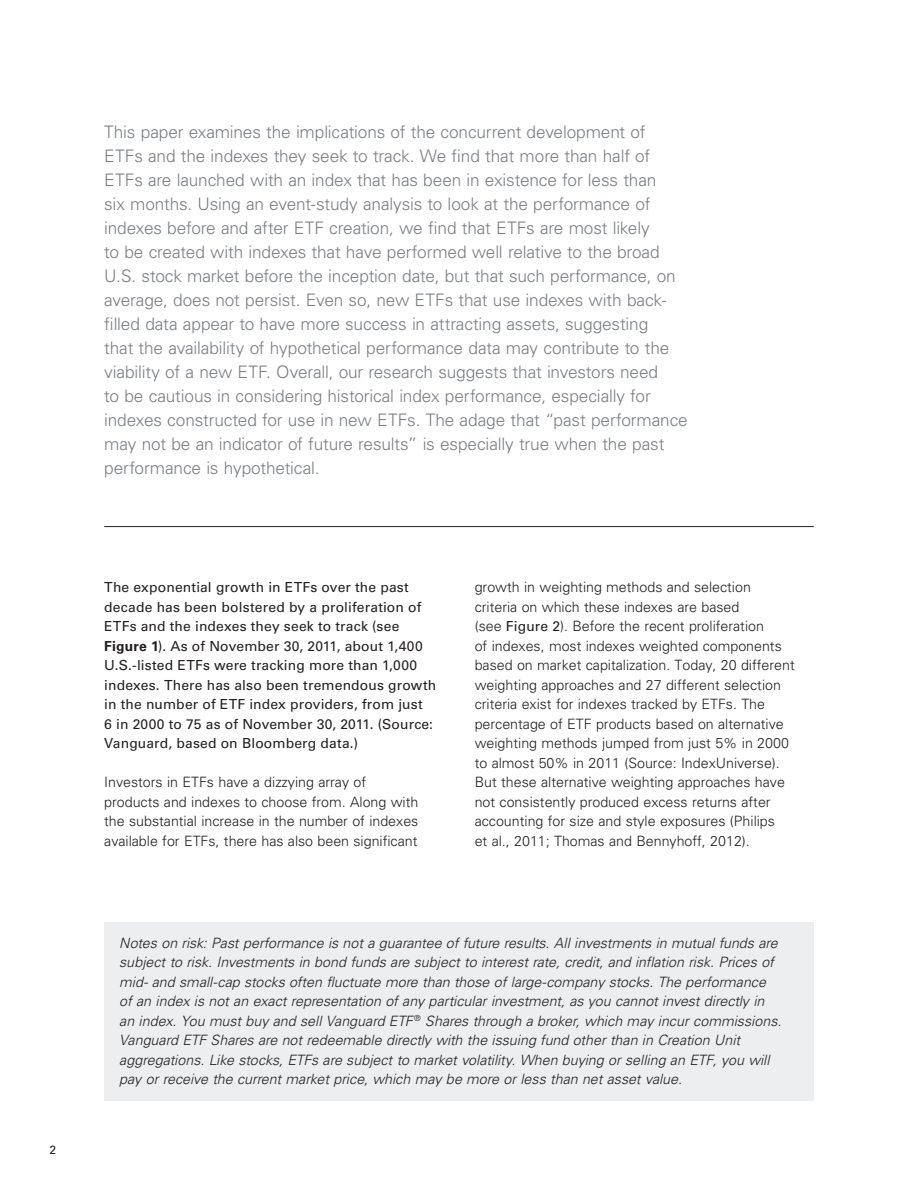
<style>
.page{position:relative;width:918px;height:1188px;background:#fff}
.page>*{position:absolute;margin:0;border:0;box-sizing:border-box;transform-origin:0 0}
.FC_Exec_Sum{font:300 17.25px/24px "Univers LT Std";letter-spacing:-.01em;color:#797e83}
.Copy{font:300 14.25px/19.5px "Univers LT Std";color:#231f20}
.Copy_b4_bullet{font:italic 300 14.25px/19.5px "Univers LT Std";color:#231f20}
.Copy-2{font:13.8px/19.5px "Univers LT Std";letter-spacing:.01em;color:#231f20}
.Footer_left{font:12px "Univers LT Std";color:#231f20}
.s1{font-weight:700}
.s2{font-weight:400;font-size:13.8px}
</style>
<div class="page">
<div style="left:104px;top:922px;width:710px;height:179px;background:#edeeef"></div>
<hr style="left:104px;top:526px;width:710px;height:1px;background:#231f20">
<p class="Footer_left" style="left:50px;top:1143px;width:8px">2</p>
<p class="FC_Exec_Sum" style="left:104px;top:120px;width:585px">This paper examines the implications of the concurrent development of ETFs and the indexes they seek to track. We find that more than half of ETFs are launched with an index that has been in existence for less than<br>six months. Using an event-study analysis to look at the performance of indexes before and after ETF creation, we find that ETFs are most likely<br>to be created with indexes that have performed well relative to the broad U.S. stock market before the inception date, but that such performance, on average, does not persist. Even so, new ETFs that use indexes with back&shy;filled data appear to have more success in attracting assets, suggesting<br>that the availability of hypothetical performance data may contribute to the viability of a new ETF. Overall, our research suggests that investors need<br>to be cautious in considering historical index performance, especially for indexes constructed for use in new ETFs. The adage that “past performance may not be an indicator of future results” is especially true when the past performance is hypothetical.</p>
<p class="Copy-2" style="left:104px;top:578px;width:334px">The exponential growth in ETFs over the past decade has been bolstered by a proliferation of ETFs and the indexes they seek to track (see <span class="s1">Figure 1</span>). As of November 30, 2011, about 1,400<br>U.S.-listed ETFs were tracking more than 1,000 indexes. There has also been tremendous growth in the number of ETF index providers, from just<br>6 in 2000 to 75 as of November 30, 2011. (Source:<br>Vanguard, based on Bloomberg data.)</p>
<p class="Copy" style="left:104px;top:772px;width:316px">Investors in ETFs have a dizzying array of products and indexes to choose from. Along with the substantial increase in the number of indexes available for ETFs, there has also been significant</p>
<p class="Copy" style="left:475px;top:578px;width:322px">growth in weighting methods and selection criteria on which these indexes are based<br>(see <span class="s2">Figure 2</span>). Before the recent proliferation<br>of indexes, most indexes weighted components based on market capitalization. Today, 20 different weighting approaches and 27 different selection criteria exist for indexes tracked by ETFs. The percentage of ETF products based on alternative weighting methods jumped from just 5% in 2000 to almost 50% in 2011 (Source: IndexUniverse).<br>But these alternative weighting approaches have not consistently produced excess returns after accounting for size and style exposures (Philips<br>et al., 2011; Thomas and Bennyhoff, 2012).</p>
<p class="Copy_b4_bullet" style="left:119px;top:933px;width:664px">Notes on risk: Past performance is not a guarantee of future results. All investments in mutual funds are subject to risk. Investments in bond funds are subject to interest rate, credit, and inflation risk. Prices of mid- and small-cap stocks often fluctuate more than those of large-company stocks. The performance of an index is not an exact representation of any particular investment, as you cannot invest directly in an index. You must buy and sell Vanguard ETF <sup>®</sup> Shares through a broker, which may incur commissions.<br>Vanguard ETF Shares are not redeemable directly with the issuing fund other than in Creation Unit aggregations. Like stocks, ETFs are subject to market volatility. When buying or selling an ETF, you will pay or receive the current market price, which may be more or less than net asset value.</p>
</div>
